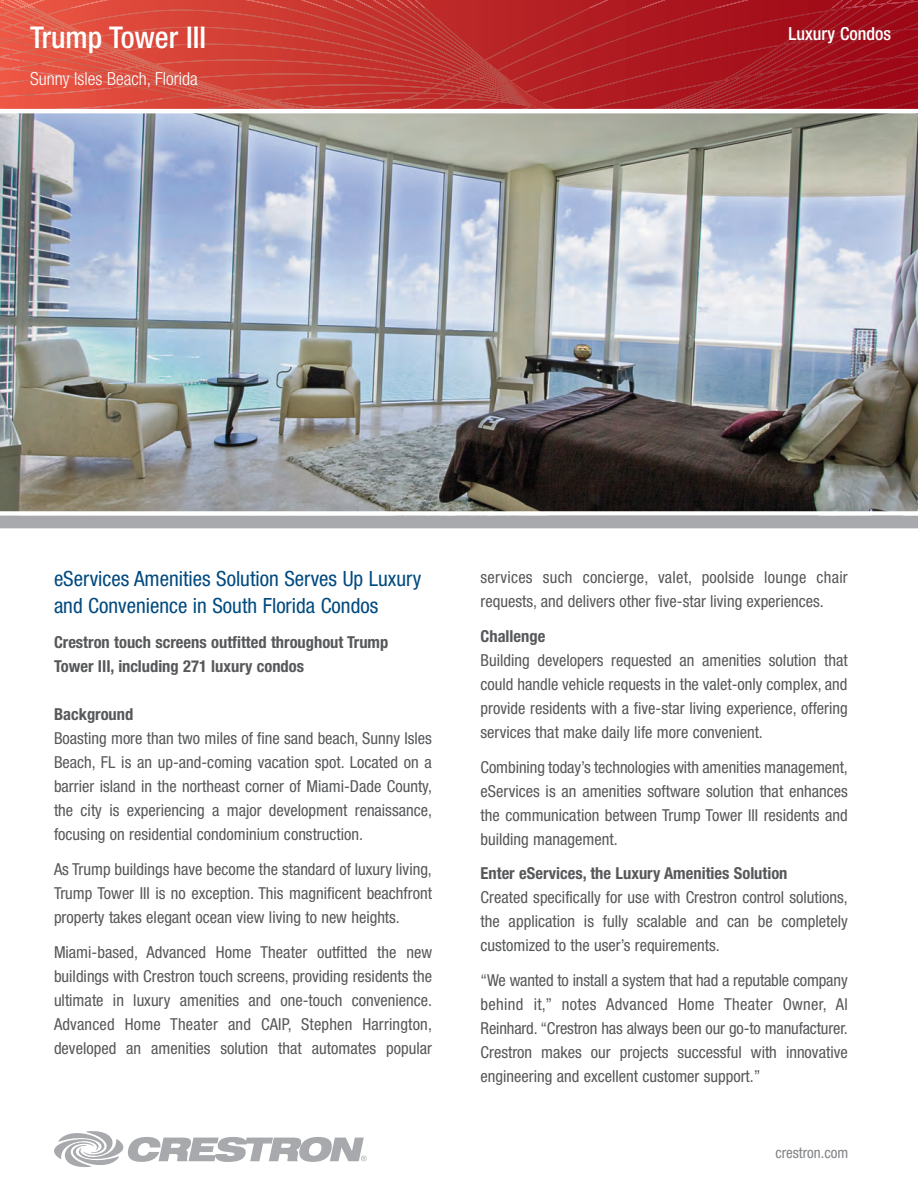
<style>
.page{position:relative;width:918px;height:1188px;background:#fff}
.page>*{position:absolute;margin:0;border:0;box-sizing:border-box;transform-origin:0 0}
.t1{font:500 condensed 30px "Helvetica Neue";color:#fff}
.t2{font:condensed 21px/27px "Helvetica Neue";color:#004a7f}
.t3{font:300 condensed 18px "Helvetica Neue";color:#fff}
.t4{font:500 condensed 18px "Helvetica Neue";color:#fff}
.t5{font:condensed 16.5px/24px "Helvetica Neue";color:#57585a;text-align:justify}
.t6{font:700 condensed 16.5px/24px "Helvetica Neue";color:#57585a}
.t7{font:condensed 15px "Helvetica Neue";color:#808285}
</style>
<div class="page">
<svg style="left:54px;top:1131px;width:313px;height:36px"></svg>
<img style="left:0;top:113px;width:918px;height:398px">
<svg style="left:0;top:0;width:918px;height:109px;background:#be312f"></svg>
<svg style="left:0;top:511px;width:918px;height:18px"></svg>
<h1 class="t1" style="left:30px;top:27px;width:178px">Trump Tower III</h1>
<p class="t3" style="left:30px;top:73px;width:169px">Sunny Isles Beach, Florida</p>
<p class="t4" style="left:789px;top:27px;width:104px">Luxury Condos</p>
<p class="t2" style="left:54px;top:567px;width:369px">eServices Amenities Solution Serves Up Luxury and Convenience in South Florida Condos</p>
<p class="t6" style="left:54px;top:632px;width:336px">Crestron touch screens outfitted throughout Trump<br>Tower III, including 271 luxury condos</p>
<p class="t6" style="left:54px;top:704px;width:81px">Background</p>
<p class="t5" style="left:54px;top:728px;width:380px">Boasting more than two miles of fine sand beach, Sunny Isles Beach, FL is an up-and-coming vacation spot. Located on a barrier island in the northeast corner of Miami-Dade County, the city is experiencing a major development renaissance, focusing on residential condominium construction.</p>
<p class="t5" style="left:54px;top:858px;width:380px">As Trump buildings have become the standard of luxury living, Trump Tower III is no exception. This magnificent beachfront property takes elegant ocean view living to new heights.</p>
<p class="t5" style="left:54px;top:941px;width:380px">Miami-based, Advanced Home Theater outfitted the new buildings with Crestron touch screens, providing residents the ultimate in luxury amenities and one-touch convenience.<br>Advanced Home Theater and CAIP, Stephen Harrington, developed an amenities solution that automates popular</p>
<p class="t5" style="left:481px;top:567px;width:369px">services such concierge, valet, poolside lounge chair requests, and delivers other five-star living experiences.</p>
<p class="t6" style="left:481px;top:626px;width:66px">Challenge</p>
<p class="t5" style="left:481px;top:649px;width:369px">Building developers requested an amenities solution that could handle vehicle requests in the valet-only complex, and provide residents with a five-star living experience, offering services that make daily life more convenient.</p>
<p class="t5" style="left:481px;top:756px;width:369px">Combining today’s technologies with amenities management, eServices is an amenities software solution that enhances the communication between Trump Tower III residents and building management.</p>
<p class="t6" style="left:481px;top:863px;width:308px">Enter eServices, the Luxury Amenities Solution</p>
<p class="t5" style="left:481px;top:887px;width:369px">Created specifically for use with Crestron control solutions, the application is fully scalable and can be completely customized to the user’s requirements.</p>
<p class="t5" style="left:481px;top:970px;width:369px">“We wanted to install a system that had a reputable company behind it,” notes Advanced Home Theater Owner, Al Reinhard. “Crestron has always been our go-to manufacturer.<br>Crestron makes our projects successful with innovative engineering and excellent customer support.”</p>
<p class="t7" style="left:775px;top:1148px;width:74px">crestron.com</p>
</div>
